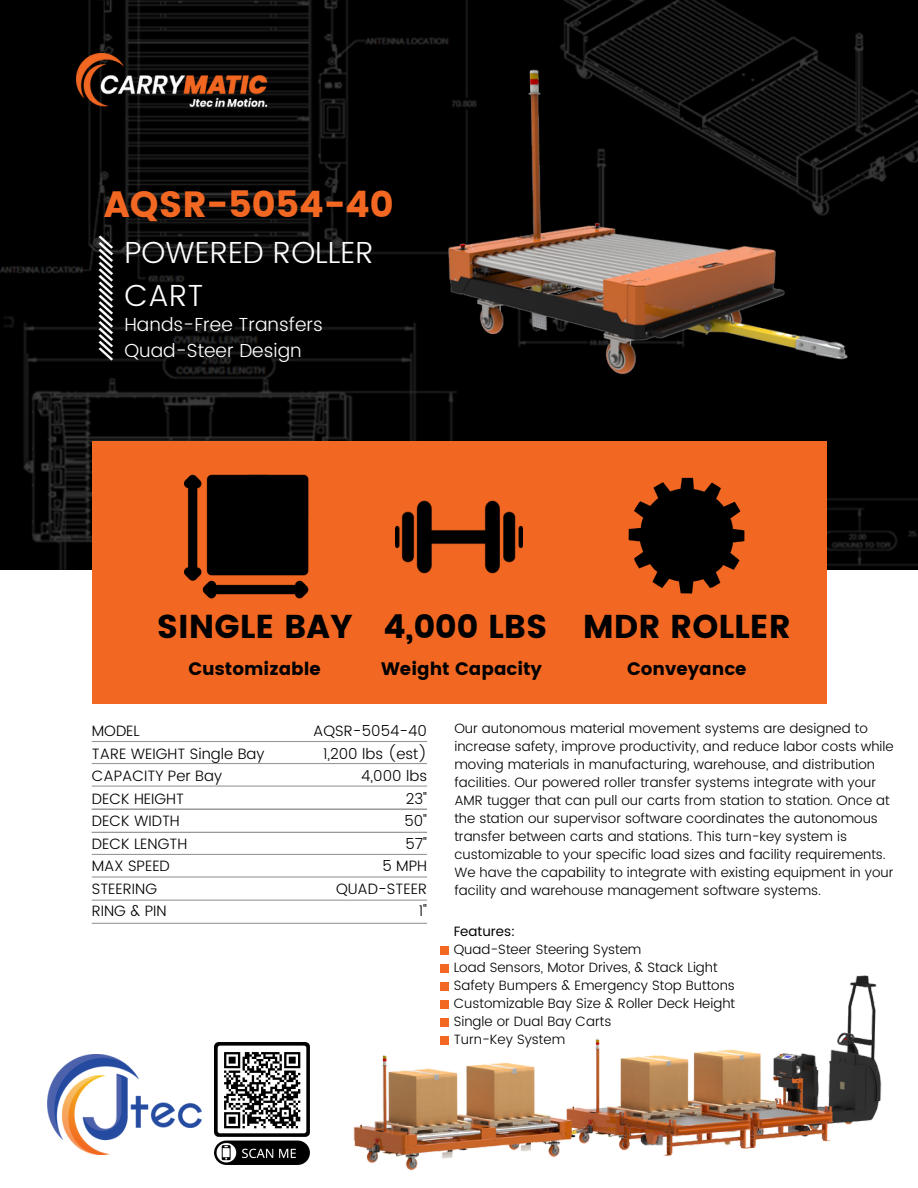
<style>
.page{position:relative;width:918px;height:1188px;background:#fff}
.page>*{position:absolute;margin:0;border:0;box-sizing:border-box;transform-origin:0 0}
.t1{font:36.45px "Poppins";color:#f26822}
.t2{font:33px "Poppins";color:#000}
.t3{font:300 30.45px "Poppins";color:#fff}
.t4{font:300 18.9px "Poppins";color:#fff}
.t5{font:18px "Poppins";color:#000}
.t6{font:300 15px "Poppins";color:#000}
.t7{font:300 13.5px/18px "Poppins";color:#000}
.t8{font:13.5px "Poppins";color:#000}
</style>
<div class="page">
<img style="left:47px;top:1054px;width:154px;height:100px">
<img style="left:215px;top:1043px;width:94px;height:121px">
<svg style="left:0;top:0;width:918px;height:569px;background:#050505"></svg>
<div style="left:92px;top:441px;width:734px;height:262px;background:#f26822"></div>
<img style="left:77px;top:53px;width:191px;height:53px">
<img style="left:185px;top:474px;width:124px;height:124px">
<img style="left:395px;top:500px;width:127px;height:74px">
<img style="left:97px;top:233px;width:19px;height:131px">
<img style="left:360px;top:25px;width:525px;height:423px">
<img style="left:353px;top:975px;width:529px;height:196px">
<hr style="left:92px;top:741px;width:335px;height:1px;background:#999">
<hr style="left:92px;top:763px;width:335px;height:1px;background:#999">
<hr style="left:92px;top:786px;width:335px;height:1px;background:#999">
<hr style="left:92px;top:809px;width:335px;height:1px;background:#999">
<hr style="left:92px;top:832px;width:335px;height:1px;background:#999">
<hr style="left:92px;top:854px;width:335px;height:1px;background:#999">
<hr style="left:92px;top:876px;width:335px;height:2px;background:#999">
<hr style="left:92px;top:900px;width:335px;height:1px;background:#999">
<hr style="left:92px;top:923px;width:335px;height:1px;background:#999">
<img style="left:628px;top:477px;width:117px;height:117px">
<div style="left:440px;top:947px;width:9px;height:8px;background:#f26822"></div>
<div style="left:440px;top:964px;width:9px;height:9px;background:#f26822"></div>
<div style="left:440px;top:982px;width:9px;height:9px;background:#f26822"></div>
<div style="left:440px;top:1000px;width:9px;height:9px;background:#f26822"></div>
<div style="left:440px;top:1018px;width:9px;height:9px;background:#f26822"></div>
<div style="left:440px;top:1036px;width:9px;height:9px;background:#f26822"></div>
<div style="left:219px;top:1047px;width:86px;height:86px;background:#fff"></div>
<svg style="left:224px;top:1052px;width:77px;height:77px"></svg>
<p class="t1" style="left:104px;top:183px;width:291px">AQSR-5054-40</p>
<p class="t3" style="left:125px;top:235px;width:251px">POWERED ROLLER</p>
<p class="t3" style="left:125px;top:278px;width:81px">CART</p>
<p class="t4" style="left:125px;top:313px;width:200px">Hands-Free Transfers</p>
<p class="t4" style="left:125px;top:339px;width:179px">Quad-Steer Design</p>
<p class="t2" style="left:157px;top:608px;width:197px">SINGLE BAY</p>
<p class="t2" style="left:383px;top:608px;width:166px">4,000 LBS</p>
<p class="t2" style="left:583px;top:608px;width:210px">MDR ROLLER</p>
<p class="t5" style="left:189px;top:658px;width:134px">Customizable</p>
<p class="t5" style="left:381px;top:658px;width:163px">Weight Capacity</p>
<p class="t5" style="left:627px;top:658px;width:121px">Conveyance</p>
<p class="t6" style="left:92px;top:722px;width:50px">MODEL</p>
<p class="t6" style="left:92px;top:745px;width:174px">TARE WEIGHT Single Bay</p>
<p class="t6" style="left:92px;top:767px;width:132px">CAPACITY Per Bay</p>
<p class="t6" style="left:92px;top:790px;width:94px">DECK HEIGHT</p>
<p class="t6" style="left:92px;top:812px;width:90px">DECK WIDTH</p>
<p class="t6" style="left:92px;top:835px;width:97px">DECK LENGTH</p>
<p class="t6" style="left:92px;top:857px;width:80px">MAX SPEED</p>
<p class="t6" style="left:92px;top:880px;width:67px">STEERING</p>
<p class="t6" style="left:92px;top:902px;width:76px">RING &amp; PIN</p>
<p class="t6" style="left:313px;top:722px;width:115px">AQSR-5054-40</p>
<p class="t6" style="left:323px;top:745px;width:106px">1,200 lbs (est)</p>
<p class="t6" style="left:361px;top:767px;width:67px">4,000 lbs</p>
<p class="t6" style="left:406px;top:790px;width:23px">23"</p>
<p class="t6" style="left:404px;top:812px;width:24px">50"</p>
<p class="t6" style="left:405px;top:835px;width:23px">57"</p>
<p class="t6" style="left:382px;top:857px;width:46px">5 MPH</p>
<p class="t6" style="left:336px;top:880px;width:93px">QUAD-STEER</p>
<p class="t6" style="left:419px;top:902px;width:10px">1"</p>
<p class="t7" style="left:454px;top:719px;width:441px">Our autonomous material movement systems are designed to increase safety, improve productivity, and reduce labor costs while moving materials in manufacturing, warehouse, and distribution facilities. Our powered roller transfer systems integrate with your AMR tugger that can pull our carts from station to station. Once at the station our supervisor software coordinates the autonomous transfer between carts and stations. This turn-key system is customizable to your specific load sizes and facility requirements.<br>We have the capability to integrate with existing equipment in your facility and warehouse management software systems.</p>
<p class="t8" style="left:454px;top:923px;width:63px">Features:</p>
<p class="t7" style="left:454px;top:940px;width:189px">Quad-Steer Steering System</p>
<p class="t7" style="left:454px;top:958px;width:266px">Load Sensors, Motor Drives, &amp; Stack Light</p>
<p class="t7" style="left:454px;top:976px;width:283px">Safety Bumpers &amp; Emergency Stop Buttons</p>
<p class="t7" style="left:454px;top:994px;width:283px">Customizable Bay Size &amp; Roller Deck Height</p>
<p class="t7" style="left:454px;top:1012px;width:159px">Single or Dual Bay Carts</p>
<p class="t7" style="left:454px;top:1030px;width:113px">Turn-Key System</p>
</div>
